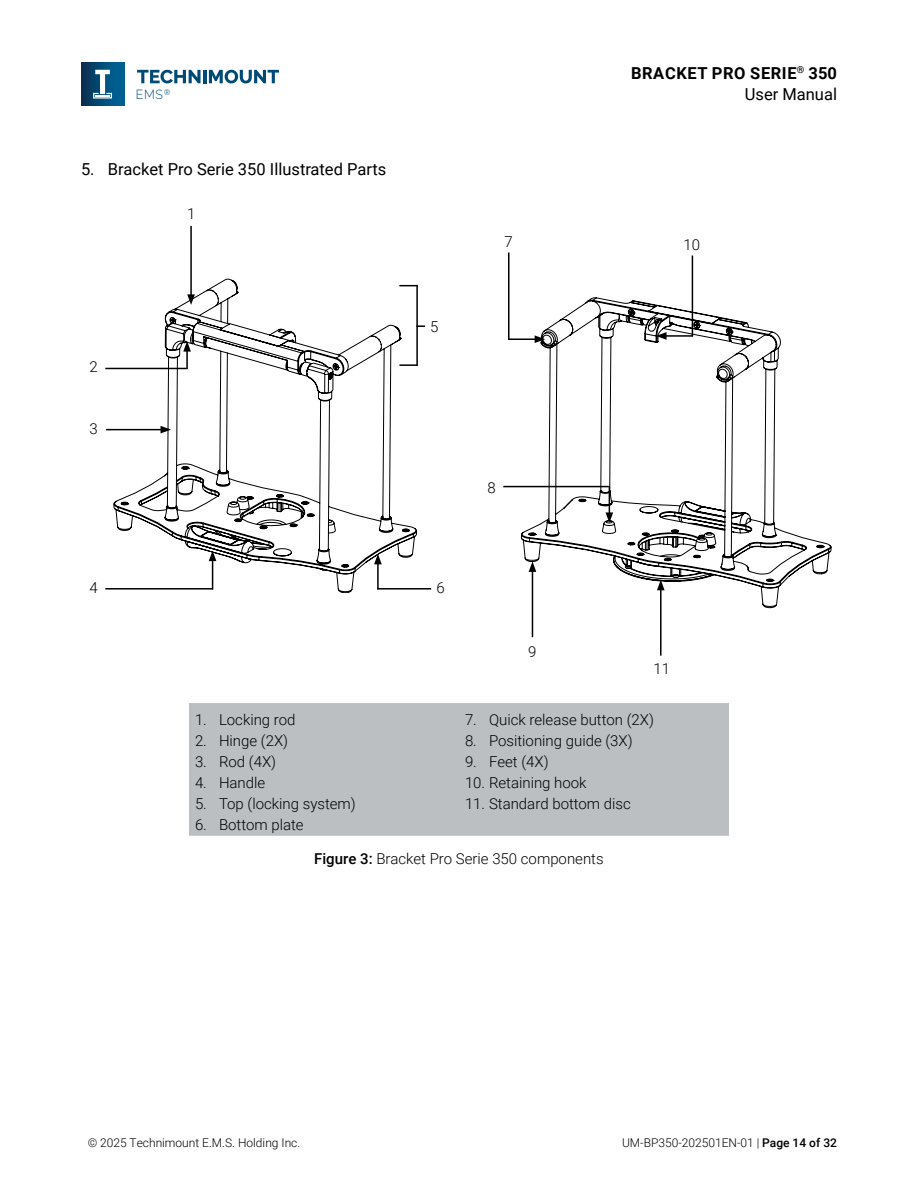
<style>
.page{position:relative;width:918px;height:1188px;background:#fff}
.page>*{position:absolute;margin:0;border:0;box-sizing:border-box;transform-origin:0 0}
.t1{font:16.5px "Roboto";color:#000}
.t2{font:700 16.5px "Roboto";letter-spacing:.035em;color:#000}
.t3{font:300 15px "Roboto";color:#000}
.t4{font:300 13.2px "Raleway";color:#004b75;scale:.93 1}
.t5{font:300 12px "Roboto";color:#000}
.t6{font:8.1px "Raleway";color:#004b75;scale:.93 1}
.s1{font-weight:500}
</style>
<div class="page">
<svg style="left:137px;top:70px;width:142px;height:13px"></svg>
<div style="left:81px;top:62px;width:43px;height:43px;background:linear-gradient(to right,#083051,#00689d)"></div>
<svg style="left:93px;top:70px;width:19px;height:29px"></svg>
<svg style="left:114px;top:279px;width:303px;height:314px"></svg>
<hr style="left:190px;top:226px;width:2px;height:71px;background:#000">
<svg style="left:187px;top:294px;width:8px;height:11px"></svg>
<svg style="left:521px;top:297px;width:310px;height:341px"></svg>
<svg style="left:399px;top:285px;width:17px;height:1px"></svg>
<svg style="left:399px;top:364px;width:17px;height:2px"></svg>
<hr style="left:416px;top:285px;width:2px;height:81px;background:#000">
<svg style="left:416px;top:325px;width:9px;height:2px"></svg>
<hr style="left:532px;top:570px;width:1px;height:67px;background:#000">
<svg style="left:529px;top:561px;width:7px;height:11px"></svg>
<hr style="left:660px;top:588px;width:2px;height:68px;background:#000">
<svg style="left:657px;top:580px;width:8px;height:10px"></svg>
<hr style="left:106px;top:429px;width:57px;height:1px;background:#000">
<svg style="left:161px;top:426px;width:10px;height:7px"></svg>
<hr style="left:508px;top:252px;width:2px;height:87px;background:#000">
<hr style="left:508px;top:338px;width:29px;height:2px;background:#000">
<svg style="left:535px;top:335px;width:10px;height:8px"></svg>
<hr style="left:503px;top:486px;width:106px;height:1px;background:#000">
<svg style="left:606px;top:486px;width:7px;height:37px"></svg>
<hr style="left:692px;top:255px;width:1px;height:81px;background:#000">
<hr style="left:664px;top:335px;width:29px;height:2px;background:#000">
<svg style="left:656px;top:332px;width:11px;height:8px"></svg>
<hr style="left:105px;top:368px;width:82px;height:1px;background:#000">
<hr style="left:186px;top:349px;width:2px;height:20px;background:#000">
<svg style="left:183px;top:341px;width:8px;height:11px"></svg>
<hr style="left:105px;top:588px;width:108px;height:2px;background:#000">
<hr style="left:212px;top:559px;width:1px;height:30px;background:#000">
<svg style="left:209px;top:551px;width:7px;height:10px"></svg>
<hr style="left:377px;top:588px;width:54px;height:2px;background:#000">
<hr style="left:377px;top:562px;width:2px;height:27px;background:#000">
<svg style="left:374px;top:554px;width:8px;height:10px"></svg>
<div style="left:189px;top:703px;width:540px;height:133px;background:#bbbfc2"></div>
<p class="t2" style="left:631px;top:62px;width:207px">BRACKET PRO SERIE<sup>®</sup> 350</p>
<p class="t4" style="left:136px;top:87px;width:31px">EMS</p>
<p class="t1" style="left:745px;top:83px;width:94px">User Manual</p>
<p class="t6" style="left:164px;top:87px;width:8px">®</p>
<p class="t1" style="left:81px;top:158px;width:307px">5. Bracket Pro Serie 350 Illustrated Parts</p>
<p class="t3" style="left:187px;top:204px;width:10px">1</p>
<p class="t3" style="left:90px;top:357px;width:10px">2</p>
<p class="t3" style="left:90px;top:419px;width:10px">3</p>
<p class="t3" style="left:430px;top:316px;width:10px">5</p>
<p class="t3" style="left:504px;top:232px;width:10px">7</p>
<p class="t3" style="left:488px;top:477px;width:10px">8</p>
<p class="t3" style="left:684px;top:235px;width:18px">10</p>
<p class="t3" style="left:90px;top:577px;width:10px">4</p>
<p class="t3" style="left:437px;top:577px;width:10px">6</p>
<p class="t3" style="left:195px;top:709px;width:102px">1. Locking rod</p>
<p class="t3" style="left:195px;top:730px;width:95px">2. Hinge (2X)</p>
<p class="t3" style="left:195px;top:751px;width:83px">3. Rod (4X)</p>
<p class="t3" style="left:195px;top:772px;width:72px">4. Handle</p>
<p class="t3" style="left:195px;top:793px;width:162px">5. Top (locking system)</p>
<p class="t3" style="left:195px;top:814px;width:110px">6. Bottom plate</p>
<p class="t3" style="left:528px;top:641px;width:10px">9</p>
<p class="t3" style="left:654px;top:658px;width:18px">11</p>
<p class="t3" style="left:465px;top:709px;width:190px">7. Quick release button (2X)</p>
<p class="t3" style="left:465px;top:730px;width:169px">8. Positioning guide (3X)</p>
<p class="t3" style="left:465px;top:751px;width:85px">9. Feet (4X)</p>
<p class="t3" style="left:465px;top:772px;width:123px">10. Retaining hook</p>
<p class="t3" style="left:465px;top:793px;width:167px">11. Standard bottom disc</p>
<p class="t3" style="left:314px;top:848px;width:291px"><span class="s1">Figure 3:</span> Bracket Pro Serie 350 components</p>
<p class="t5" style="left:88px;top:1134px;width:214px">© 2025 Technimount E.M.S. Holding Inc.</p>
<p class="t5" style="left:622px;top:1134px;width:216px">UM-BP350-202501EN-01 | <span class="s1">Page 14 of 32</span></p>
</div>
